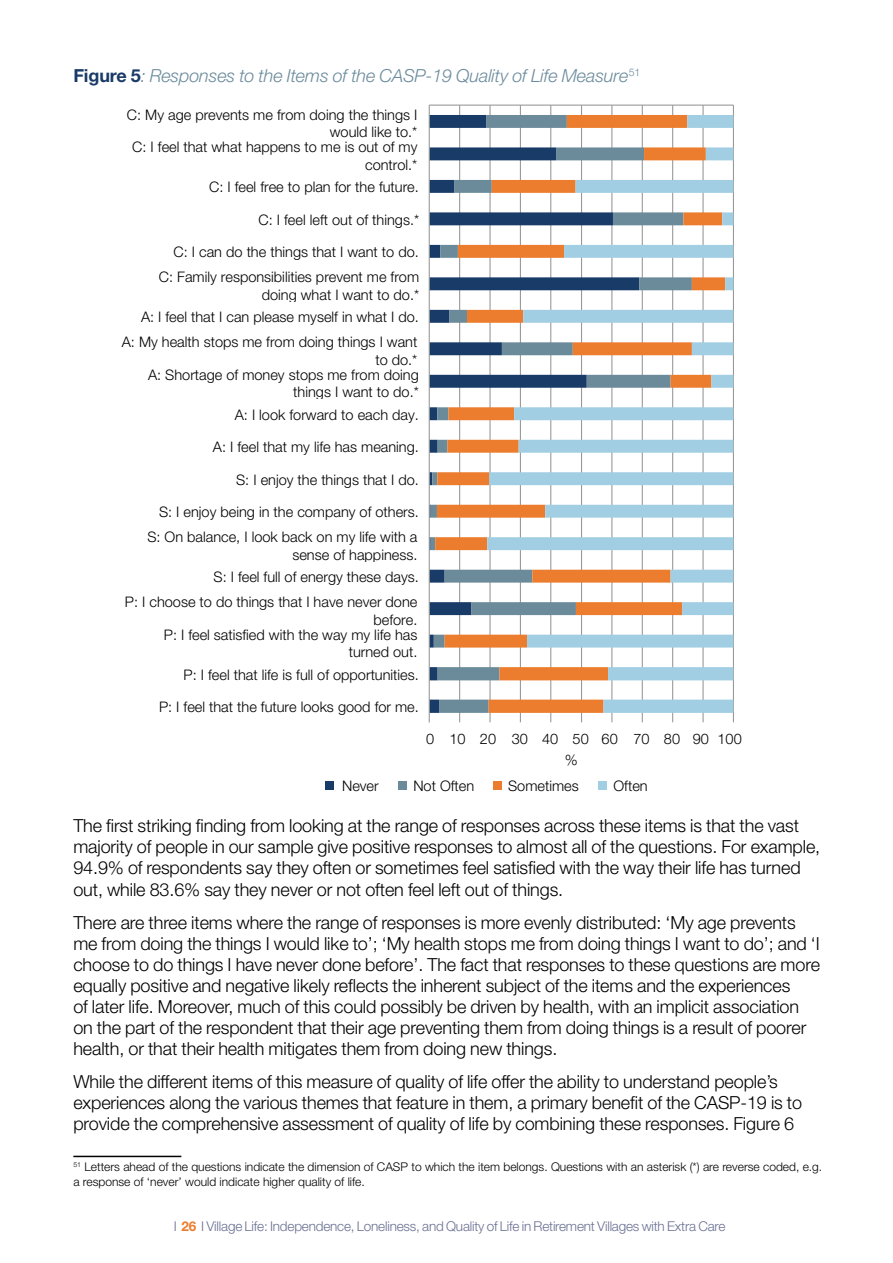
<style>
.page{position:relative;width:893px;height:1263px;background:#fff}
.page>*{position:absolute;margin:0;border:0;box-sizing:border-box;transform-origin:0 0}
.t1{font:300 18px/21px "Helvetica Neue";letter-spacing:-.005em;color:#000}
.t2{font:italic 300 18px "Helvetica Neue";letter-spacing:-.005em;color:#6b8b9c}
.t3{font:300 14.55px/17.4px "Helvetica Neue";color:#000;text-align:right}
.t4{font:300 13.5px "Helvetica Neue";letter-spacing:-.015em;color:#6a7092}
.t5{font:300 12px/15px "Helvetica Neue";color:#000}
.s1{font-weight:700;font-style:normal;color:#1a3b68}
.s2{font-weight:700;color:#ed7d2e}
</style>
<div class="page">
<hr style="left:459px;top:105px;width:1px;height:617px;background:#989898">
<hr style="left:489px;top:105px;width:2px;height:617px;background:#989898">
<hr style="left:520px;top:105px;width:1px;height:617px;background:#989898">
<hr style="left:550px;top:105px;width:1px;height:617px;background:#989898">
<hr style="left:581px;top:105px;width:1px;height:617px;background:#989898">
<hr style="left:611px;top:105px;width:1px;height:617px;background:#989898">
<hr style="left:642px;top:105px;width:1px;height:617px;background:#989898">
<hr style="left:672px;top:105px;width:1px;height:617px;background:#989898">
<hr style="left:702px;top:105px;width:2px;height:617px;background:#989898">
<hr style="left:733px;top:105px;width:1px;height:617px;background:#989898">
<svg style="left:435px;top:115px;width:52px;height:598px"></svg>
<svg style="left:487px;top:115px;width:246px;height:598px"></svg>
<hr style="left:429px;top:105px;width:304px;height:1px;background:#989898">
<hr style="left:429px;top:105px;width:1px;height:617px;background:#989898">
<div style="left:325px;top:781px;width:9px;height:9px;background:#193b68"></div>
<div style="left:398px;top:781px;width:9px;height:9px;background:#6c8b9a"></div>
<div style="left:493px;top:781px;width:9px;height:9px;background:#ec7d2e"></div>
<div style="left:598px;top:781px;width:9px;height:9px;background:#a1cee3"></div>
<hr style="left:73px;top:1156px;width:108px;height:1px;background:#000">
<p class="t2" style="left:73px;top:65px;width:568px"><span class="s1">Figure 5</span>: Responses to the Items of the CASP-19 Quality of Life Measure<sup>51</sup></p>
<p class="t3" style="left:127px;top:105px;width:292px">C: My age prevents me from doing the things I would like to.*</p>
<p class="t3" style="left:132px;top:138px;width:287px">C: I feel that what happens to me is out of my control.*</p>
<p class="t3" style="left:209px;top:178px;width:211px">C: I feel free to plan for the future.</p>
<p class="t3" style="left:259px;top:210px;width:162px">C: I feel left out of things.*</p>
<p class="t3" style="left:159px;top:239px;width:262px;line-height:24.9px">C: I can do the things that I want to do.<br>C: Family responsibilities prevent me from</p>
<p class="t3" style="left:141px;top:283px;width:280px;line-height:22.5px">doing what I want to do.*<br>A: I feel that I can please myself in what I do.</p>
<p class="t3" style="left:122px;top:333px;width:297px">A: My health stops me from doing things I want to do.*</p>
<p class="t3" style="left:148px;top:365px;width:272px">A: Shortage of money stops me from doing things I want to do.*</p>
<p class="t3" style="left:235px;top:405px;width:186px">A: I look forward to each day.</p>
<p class="t3" style="left:213px;top:438px;width:207px">A: I feel that my life has meaning.</p>
<p class="t3" style="left:236px;top:470px;width:184px">S: I enjoy the things that I do.</p>
<p class="t3" style="left:147px;top:499px;width:273px;line-height:24.9px">S: I enjoy being in the company of others.<br>S: On balance, I look back on my life with a</p>
<p class="t3" style="left:213px;top:543px;width:207px;line-height:22.5px">sense of happiness.<br>S: I feel full of energy these days.</p>
<p class="t3" style="left:125px;top:593px;width:294px">P: I choose to do things that I have never done before.</p>
<p class="t3" style="left:164px;top:625px;width:255px">P: I feel satisfied with the way my life has turned out.</p>
<p class="t3" style="left:184px;top:665px;width:237px">P: I feel that life is full of opportunities.</p>
<p class="t3" style="left:159px;top:698px;width:261px">P: I feel that the future looks good for me.</p>
<p class="t3" style="left:426px;top:730px;width:317px">0 10 20 30 40 50 60 70 80 90 100</p>
<p class="t3" style="left:565px;top:750px;width:14px">%</p>
<p class="t3" style="left:342px;top:776px;width:38px">Never</p>
<p class="t3" style="left:413px;top:776px;width:62px">Not Often</p>
<p class="t3" style="left:508px;top:776px;width:72px">Sometimes</p>
<p class="t3" style="left:613px;top:776px;width:36px">Often</p>
<p class="t1" style="left:73px;top:815px;width:748px">The first striking finding from looking at the range of responses across these items is that the vast majority of people in our sample give positive responses to almost all of the questions. For example, 94.9% of respondents say they often or sometimes feel satisfied with the way their life has turned out, while 83.6% say they never or not often feel left out of things.</p>
<p class="t1" style="left:73px;top:911px;width:748px">There are three items where the range of responses is more evenly distributed: ‘My age prevents me from doing the things I would like to’; ‘My health stops me from doing things I want to do’; and ‘I choose to do things I have never done before’. The fact that responses to these questions are more equally positive and negative likely reflects the inherent subject of the items and the experiences<br>of later life. Moreover, much of this could possibly be driven by health, with an implicit association on the part of the respondent that their age preventing them from doing things is a result of poorer health, or that their health mitigates them from doing new things.</p>
<p class="t1" style="left:73px;top:1070px;width:730px">While the different items of this measure of quality of life offer the ability to understand people’s experiences along the various themes that feature in them, a primary benefit of the CASP-19 is to provide the comprehensive assessment of quality of life by combining these responses. Figure 6</p>
<p class="t5" style="left:73px;top:1159px;width:750px"><sup>51</sup> Letters ahead of the questions indicate the dimension of CASP to which the item belongs. Questions with an asterisk (*) are reverse coded, e.g. a response of ‘never’ would indicate higher quality of life.</p>
<p class="t4" style="left:174px;top:1218px;width:553px">I <span class="s2">26</span> I Village Life: Independence, Loneliness, and Quality of Life in Retirement Villages with Extra Care</p>
</div>
